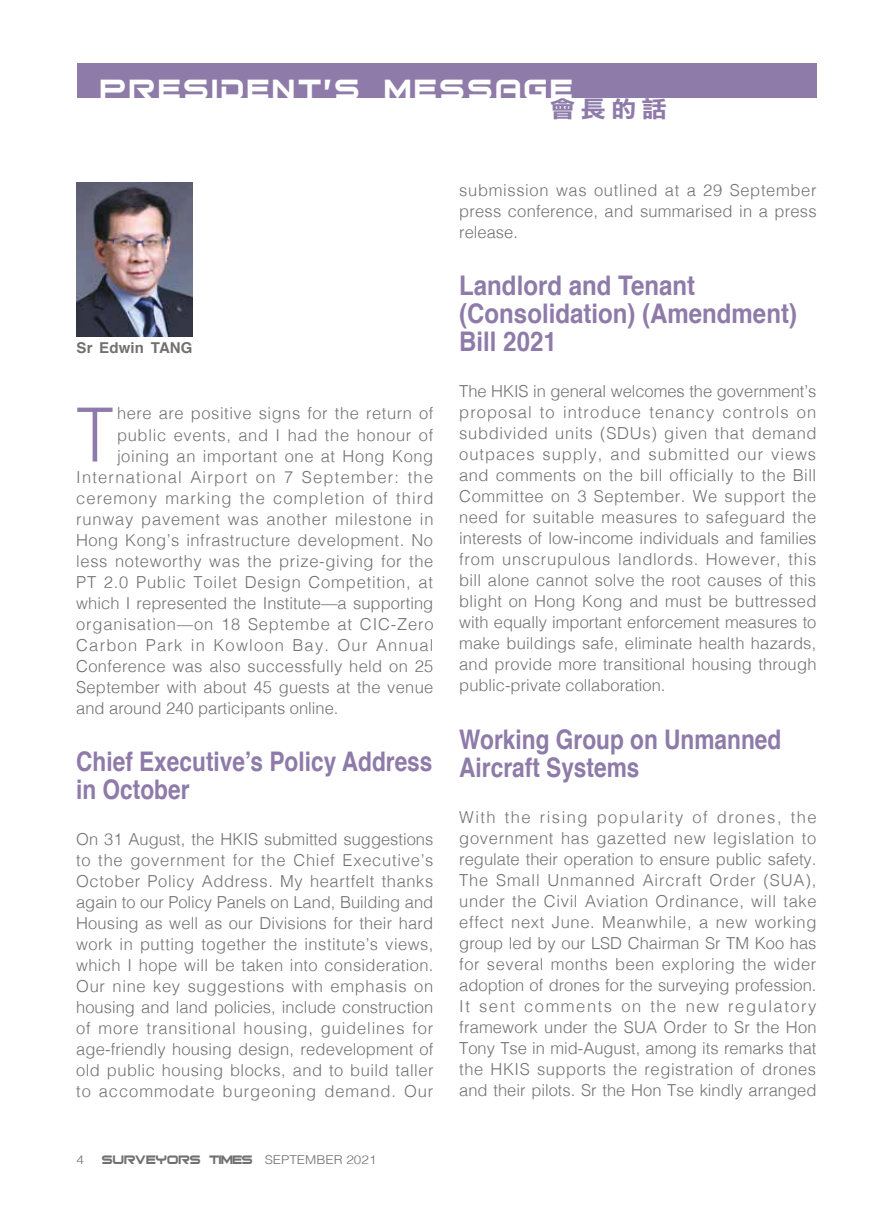
<style>
.page{position:relative;width:893px;height:1217px;background:#fff}
.page>*{position:absolute;margin:0;border:0;box-sizing:border-box;transform-origin:0 0}
.t1{font:300 74.85px "Helvetica";color:#8e7ba9;scale:.9 1}
.t2{font:37.5px "Bitsumishi";letter-spacing:.08em;color:#fff}
.t3{font:700 27px/27.8px "Helvetica";color:#8e7ba9;scale:.84 1}
.t4{font:700 27px/27.8px "Helvetica";color:#8e7ba9;scale:.89 1}
.t5{font:22.95px "DF Li Hei Bd HK BF";color:#8e7ba9;scale:1.11 1}
.t6{font:300 16.5px/21px "Helvetica";letter-spacing:.035em;color:#727171;text-align:justify}
.t7{font:300 16.5px "Helvetica";letter-spacing:.075em;color:#727171}
.t8{font:300 16.5px "Helvetica";letter-spacing:.005em;color:#727171}
.t9{font:300 16.5px "Helvetica";letter-spacing:.015em;color:#727171}
.t10{font:300 16.5px "Helvetica";letter-spacing:.065em;color:#727171}
.t11{font:300 16.5px "Helvetica";color:#727171}
.t12{font:700 15px "Helvetica";letter-spacing:.01em;color:#727171}
.t13{font:300 12.15px "Helvetica";color:#727171;scale:1.11 1}
.s1{font-family:"Bitsumishi";font-weight:400;font-size:16.5px}
</style>
<div class="page">
<div style="left:77px;top:64px;width:739px;height:34px;background:#8e7ba9"></div>
<img style="left:77px;top:182px;width:116px;height:154px">
<h2 class="t2" style="left:101px;top:74px;width:474px">PRESIDENT'S MESSAGE</h2>
<h3 class="t5" style="left:550px;top:97px;width:107px">會長的話</h3>
<p class="t12" style="left:77px;top:336px;width:118px">Sr Edwin TANG</p>
<h1 class="t1" style="left:76px;top:371px;width:43px">T</h1>
<p class="t6" style="left:117px;top:402px;width:318px">here are positive signs for the return of</p>
<p class="t6" style="left:117px;top:423px;width:318px">public events, and I had the honour of</p>
<p class="t6" style="left:117px;top:444px;width:318px">joining an important one at Hong Kong</p>
<p class="t7" style="left:76px;top:462px;width:358px">International Airport on 7 September: the</p>
<p class="t10" style="left:76px;top:483px;width:359px">ceremony marking the completion of third</p>
<p class="t6" style="left:76px;top:507px;width:359px">runway pavement was another milestone in</p>
<p class="t6" style="left:76px;top:528px;width:358px">Hong Kong’s infrastructure development. No</p>
<p class="t6" style="left:76px;top:549px;width:359px">less noteworthy was the prize-giving for the</p>
<p class="t6" style="left:76px;top:570px;width:358px">PT 2.0 Public Toilet Design Competition, at</p>
<p class="t8" style="left:76px;top:588px;width:359px">which I represented the Institute—a supporting</p>
<p class="t6" style="left:76px;top:612px;width:359px">organisation—on 18 Septembe at CIC-Zero</p>
<p class="t7" style="left:76px;top:630px;width:359px">Carbon Park in Kowloon Bay. Our Annual</p>
<p class="t6" style="left:76px;top:654px;width:359px">Conference was also successfully held on 25</p>
<p class="t9" style="left:76px;top:672px;width:359px">September with about 45 guests at the venue</p>
<p class="t11" style="left:76px;top:693px;width:264px">and around 240 participants online.</p>
<h3 class="t3" style="left:76px;top:748px;width:426px">Chief Executive’s Policy Address in October</h3>
<p class="t6" style="left:76px;top:827px;width:359px">On 31 August, the HKIS submitted suggestions to the government for the Chief Executive’s October Policy Address. My heartfelt thanks again to our Policy Panels on Land, Building and Housing as well as our Divisions for their hard work in putting together the institute’s views, which I hope will be taken into consideration.<br>Our nine key suggestions with emphasis on housing and land policies, include construction of more transitional housing, guidelines for age-friendly housing design, redevelopment of old public housing blocks, and to build taller to accommodate burgeoning demand. Our</p>
<p class="t13" style="left:77px;top:1149px;width:272px">4 <span class="s1">SURVEYORS TIMES</span> SEPTEMBER 2021</p>
<p class="t6" style="left:459px;top:178px;width:359px">submission was outlined at a 29 September press conference, and summarised in a press release.</p>
<h3 class="t4" style="left:459px;top:272px;width:381px">Landlord and Tenant (Consolidation) (Amendment)<br>Bill 2021</h3>
<p class="t6" style="left:459px;top:379px;width:359px">The HKIS in general welcomes the government’s proposal to introduce tenancy controls on subdivided units (SDUs) given that demand outpaces supply, and submitted our views and comments on the bill officially to the Bill Committee on 3 September. We support the need for suitable measures to safeguard the interests of low-income individuals and families from unscrupulous landlords. However, this bill alone cannot solve the root causes of this blight on Hong Kong and must be buttressed with equally important enforcement measures to make buildings safe, eliminate health hazards, and provide more transitional housing through public-private collaboration.</p>
<h3 class="t3" style="left:459px;top:725px;width:385px">Working Group on Unmanned<br>Aircraft Systems</h3>
<p class="t6" style="left:459px;top:804px;width:359px">With the rising popularity of drones, the government has gazetted new legislation to regulate their operation to ensure public safety.<br>The Small Unmanned Aircraft Order (SUA), under the Civil Aviation Ordinance, will take effect next June. Meanwhile, a new working group led by our LSD Chairman Sr TM Koo has for several months been exploring the wider adoption of drones for the surveying profession.<br>It sent comments on the new regulatory framework under the SUA Order to Sr the Hon Tony Tse in mid-August, among its remarks that the HKIS supports the registration of drones and their pilots. Sr the Hon Tse kindly arranged</p>
</div>
